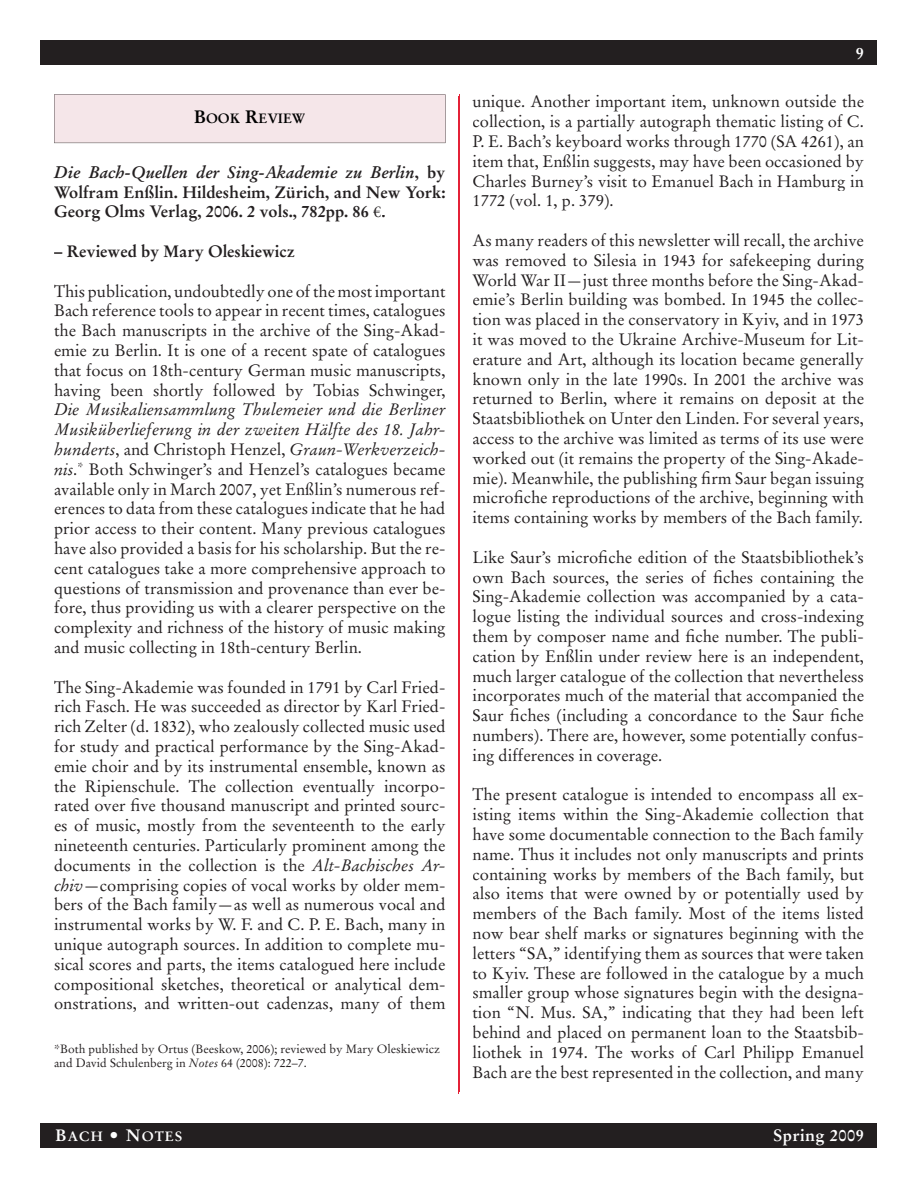
<style>
.page{position:relative;width:918px;height:1188px;background:#fff}
.page>*{position:absolute;margin:0;border:0;box-sizing:border-box;transform-origin:0 0}
.t1{font:16.5px/19.8px "Stempel Garamond";color:#231f20;text-align:justify}
.t2{font:700 16.5px/19.8px "Stempel Garamond";color:#231f20;text-align:justify}
.t3{font:700 16.5px "Stempel Garamond";letter-spacing:.025em;color:#fff}
.t4{font:700 13.5px "Stempel Garamond";letter-spacing:.075em;color:#fff}
.t5{font:700 13.5px "Stempel Garamond";color:#000}
.t6{font:12px/14.4px "Stempel Garamond";color:#231f20}
.s1{font-size:18px}
.s2{font-style:italic}
.s3{font-family:"Adobe Garamond Pro";font-weight:400}
.s4{font-size:16.5px}
</style>
<div class="page">
<div style="left:40px;top:1123px;width:838px;height:25px;background:#231f20"></div>
<div style="left:40px;top:40px;width:838px;height:25px;background:#231f20"></div>
<hr style="left:459px;top:94px;width:1px;height:998px;background:#e42137">
<hr style="left:458px;top:96px;width:1px;height:998px;background:#e42137">
<div style="left:54px;top:94px;width:392px;height:49px;background:#f5e6e9"></div>
<p class="t5" style="left:194px;top:110px;width:113px"><span class="s1">B</span>OOK <span class="s1">R</span>EVIEW</p>
<p class="t2" style="left:54px;top:162px;width:393px"><span class="s2">Die Bach-Quellen der Sing-Akademie zu Berlin</span>, by Wolfram Enßlin. Hildesheim, Zürich, and New York:<br>Georg Olms Verlag, 2006. 2 vols., 782pp. 86 <span class="s3">€</span>.</p>
<p class="t2" style="left:54px;top:241px;width:243px">– Reviewed by Mary Oleskiewicz</p>
<p class="t1" style="left:54px;top:281px;width:393px">This publication, undoubtedly one of the most important Bach reference tools to appear in recent times, catalogues the Bach manuscripts in the archive of the Sing-Akad&shy;emie zu Berlin. It is one of a recent spate of catalogues that focus on 18th-century German music manuscripts, having been shortly followed by Tobias Schwinger,</p>
<p class="t1" style="left:54px;top:400px;width:393px"><span class="s2">Die Musikaliensammlung Thulemeier und die Berliner Musiküberlieferung in der zweiten Hälfte des 18. Jahr&shy;hunderts</span>, and Christoph Henzel, <span class="s2">Graun-Werkverzeich&shy;nis</span>.<sup>*</sup> Both Schwinger’s and Henzel’s catalogues became available only in March 2007, yet Enßlin’s numerous ref&shy;erences to data from these catalogues indicate that he had prior access to their content. Many previous catalogues have also provided a basis for his scholarship. But the re&shy;cent catalogues take a more comprehensive approach to questions of transmission and provenance than ever be&shy;fore, thus providing us with a clearer perspective on the complexity and richness of the history of music making and music collecting in 18th-century Berlin.</p>
<p class="t1" style="left:54px;top:677px;width:393px">The Sing-Akademie was founded in 1791 by Carl Fried&shy;rich Fasch. He was succeeded as director by Karl Fried&shy;rich Zelter (d. 1832), who zealously collected music used for study and practical performance by the Sing-Akad&shy;emie choir and by its instrumental ensemble, known as the Ripienschule. The collection eventually incorpo&shy;rated over five thousand manuscript and printed sourc&shy;es of music, mostly from the seventeenth to the early nineteenth centuries. Particularly prominent among the documents in the collection is the <span class="s2">Alt-Bachisches Ar&shy;chiv</span>—comprising copies of vocal works by older mem&shy;bers of the Bach family—as well as numerous vocal and instrumental works by W. F. and C. P. E. Bach, many in unique autograph sources. In addition to complete mu&shy;sical scores and parts, the items catalogued here include compositional sketches, theoretical or analytical dem&shy;onstrations, and written-out cadenzas, many of them</p>
<p class="t6" style="left:54px;top:1041px;width:388px">*Both published by Ortus (Beeskow, 2006); reviewed by Mary Oleskiewicz and David Schulenberg in <span class="s2">Notes</span> 64 (2008): 722–7.</p>
<p class="t3" style="left:856px;top:43px;width:10px">9</p>
<p class="t1" style="left:472px;top:92px;width:393px">unique. Another important item, unknown outside the collection, is a partially autograph thematic listing of C.<br>P. E. Bach’s keyboard works through 1770 (SA 4261), an item that, Enßlin suggests, may have been occasioned by Charles Burney’s visit to Emanuel Bach in Hamburg in 1772 (vol. 1, p. 379).</p>
<p class="t1" style="left:472px;top:230px;width:393px">As many readers of this newsletter will recall, the archive was removed to Silesia in 1943 for safekeeping during World War II—just three months before the Sing-Akad&shy;emie’s Berlin building was bombed. In 1945 the collec&shy;tion was placed in the conservatory in Kyiv, and in 1973 it was moved to the Ukraine Archive-Museum for Lit&shy;erature and Art, although its location became generally known only in the late 1990s. In 2001 the archive was returned to Berlin, where it remains on deposit at the Staatsbibliothek on Unter den Linden. For several years, access to the archive was limited as terms of its use were worked out (it remains the property of the Sing-Akade&shy;mie). Meanwhile, the publishing firm Saur began issuing microfiche reproductions of the archive, beginning with items containing works by members of the Bach family.</p>
<p class="t1" style="left:472px;top:547px;width:393px">Like Saur’s microfiche edition of the Staatsbibliothek’s own Bach sources, the series of fiches containing the Sing-Akademie collection was accompanied by a cata&shy;logue listing the individual sources and cross-indexing them by composer name and fiche number. The publi&shy;cation by Enßlin under review here is an independent, much larger catalogue of the collection that nevertheless incorporates much of the material that accompanied the Saur fiches (including a concordance to the Saur fiche numbers). There are, however, some potentially confus&shy;ing differences in coverage.</p>
<p class="t1" style="left:472px;top:785px;width:393px">The present catalogue is intended to encompass all ex&shy;isting items within the Sing-Akademie collection that have some documentable connection to the Bach family name. Thus it includes not only manuscripts and prints containing works by members of the Bach family, but also items that were owned by or potentially used by members of the Bach family. Most of the items listed now bear shelf marks or signatures beginning with the letters “SA,” identifying them as sources that were taken to Kyiv. These are followed in the catalogue by a much smaller group whose signatures begin with the designa&shy;tion “N. Mus. SA,” indicating that they had been left behind and placed on permanent loan to the Staatsbib&shy;liothek in 1974. The works of Carl Philipp Emanuel Bach are the best represented in the collection, and many</p>
<p class="t4" style="left:56px;top:1128px;width:128px"><span class="s4">B</span>ACH <span class="s1">•</span> <span class="s4">N</span>OTES</p>
<p class="t3" style="left:773px;top:1125px;width:92px">Spring 2009</p>
</div>
